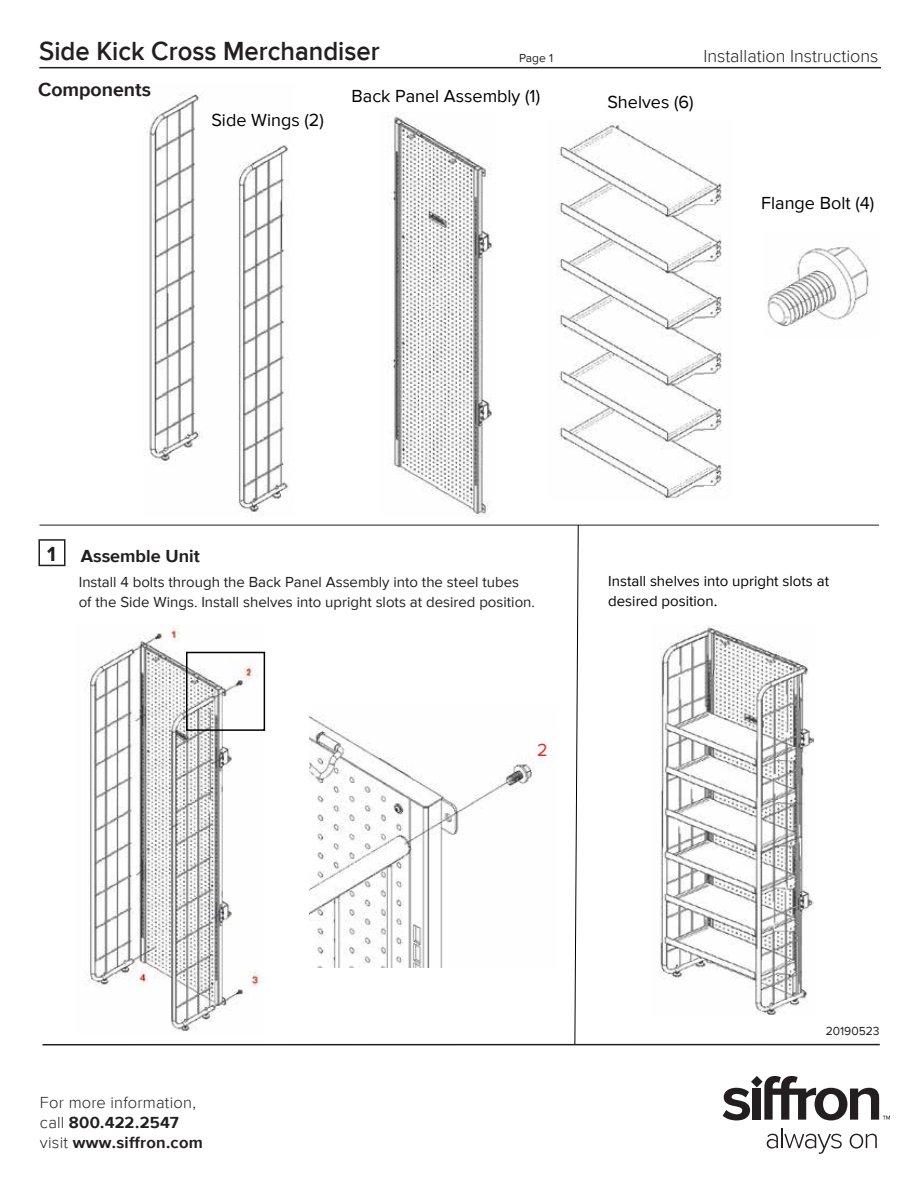
<style>
.page{position:relative;width:918px;height:1188px;background:#fff}
.page>*{position:absolute;margin:0;border:0;box-sizing:border-box;transform-origin:0 0}
.t1{font:600 27px "Proxima Nova";color:#231f20;scale:.95 1}
.t2{font:700 19.5px "Proxima Nova";color:#231f20}
.t3{font:18px "Proxima Nova";color:#000}
.t4{font:300 18px "Proxima Nova";color:#231f20}
.t5{font:700 18px "Proxima Nova";color:#211e1e}
.t6{font:18px "Proxima Nova";color:#ee2527}
.t7{font:300 16.5px/19.8px "Proxima Nova";letter-spacing:.01em;color:#231f20}
.t8{font:15px/19.5px "Proxima Nova";color:#211e1e}
.t9{font:15px/20px "Proxima Nova";color:#000}
.t10{font:12px "Proxima Nova";color:#231f20}
.s1{font-size:21px}
.s2{font-size:16.5px}
.s3{font-weight:700}
</style>
<div class="page">
<hr style="left:39px;top:67px;width:842px;height:1px;background:#231f20">
<hr style="left:43px;top:1044px;width:837px;height:1px;background:#231f20">
<svg style="left:767px;top:1129px;width:75px;height:25px"></svg>
<svg style="left:850px;top:1134px;width:27px;height:15px"></svg>
<svg style="left:723px;top:1076px;width:167px;height:44px"></svg>
<hr style="left:39px;top:525px;width:840px;height:1px;background:#231f20">
<div style="left:38px;top:539px;width:27px;height:27px;border:2px solid #231f20"></div>
<img style="left:557px;top:122px;width:165px;height:378px">
<img style="left:660px;top:626px;width:153px;height:389px">
<img style="left:144px;top:93px;width:146px;height:423px">
<img style="left:389px;top:112px;width:103px;height:404px">
<img style="left:766px;top:246px;width:103px;height:81px">
<img style="left:87px;top:626px;width:176px;height:405px">
<img style="left:309px;top:715px;width:225px;height:252px">
<div style="left:186px;top:652px;width:79px;height:79px;border:2px solid #000"></div>
<svg style="left:574px;top:524px;width:5px;height:520px"></svg>
<h1 class="t1" style="left:39px;top:35px;width:360px">Side Kick Cross Merchandiser</h1>
<p class="t10" style="left:519px;top:51px;width:35px">Page 1</p>
<p class="t4" style="left:703px;top:45px;width:177px">Installation Instructions</p>
<h2 class="t2" style="left:38px;top:78px;width:115px">Components</h2>
<p class="t3" style="left:211px;top:109px;width:114px">Side Wings (2)</p>
<p class="t3" style="left:352px;top:86px;width:190px">Back Panel Assembly (1)</p>
<p class="t3" style="left:607px;top:91px;width:88px">Shelves (6)</p>
<p class="t3" style="left:761px;top:193px;width:115px">Flange Bolt (4)</p>
<p class="t5" style="left:47px;top:546px;width:154px"><span class="s1">1</span> Assemble Unit</p>
<p class="t8" style="left:79px;top:573px;width:458px">Install 4 bolts through the Back Panel Assembly into the steel tubes of the Side Wings. Install shelves into upright slots at desired position.</p>
<p class="t6" style="left:537px;top:740px;width:12px">2</p>
<p class="t9" style="left:608px;top:572px;width:222px">Install shelves into upright slots at desired position<span class="s2">.</span></p>
<p class="t7" style="left:40px;top:1093px;width:165px">For more information, call <span class="s3">800.422.2547 </span>visit <span class="s3">www.siffron.com</span></p>
<p class="t10" style="left:826px;top:1024px;width:55px">20190523</p>
</div>
